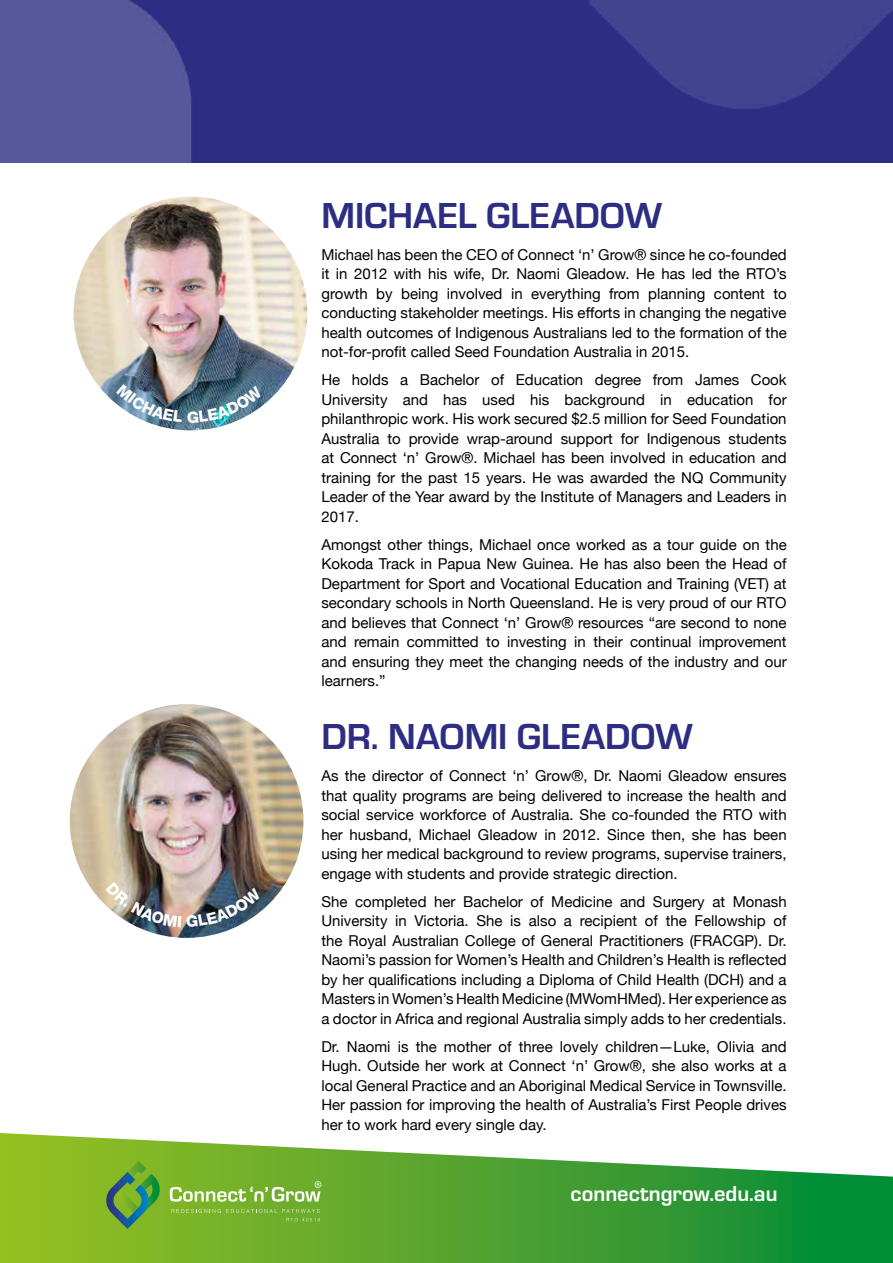
<style>
.page{position:relative;width:893px;height:1263px;background:#fff}
.page>*{position:absolute;margin:0;border:0;box-sizing:border-box;transform-origin:0 0}
.t1{font:700 37.5px "Eurostile";color:#2d2e83}
.t2{font:700 22.5px "Eurostile";color:#fff}
.t3{font:15px/19.5px "Helvetica Neue";color:#000;text-align:justify}
</style>
<div class="page">
<img style="left:0;top:0;width:893px;height:163px">
<svg style="left:0;top:1133px;width:893px;height:130px"></svg>
<svg style="left:105px;top:1161px;width:56px;height:68px;background:#619f41"></svg>
<svg style="left:172px;top:1209px;width:148px;height:12px;background:#7db537"></svg>
<svg style="left:170px;top:1181px;width:151px;height:20px;background:#97c460"></svg>
<img style="left:74px;top:197px;width:233px;height:233px;border-radius:117px">
<img style="left:70px;top:704px;width:233px;height:234px;border-radius:117px">
<img style="left:106px;top:882px;width:156px;height:45px">
<img style="left:116px;top:384px;width:147px;height:39px">
<h1 class="t1" style="left:321px;top:188px;width:342px">MICHAEL GLEADOW</h1>
<p class="t3" style="left:321px;top:246px;width:467px">Michael has been the CEO of Connect ‘n’ Grow® since he co-founded it in 2012 with his wife, Dr. Naomi Gleadow. He has led the RTO’s growth by being involved in everything from planning content to conducting stakeholder meetings. His efforts in changing the negative health outcomes of Indigenous Australians led to the formation of the not-for-profit called Seed Foundation Australia in 2015.</p>
<p class="t3" style="left:321px;top:371px;width:467px">He holds a Bachelor of Education degree from James Cook University and has used his background in education for philanthropic work. His work secured $2.5 million for Seed Foundation Australia to provide wrap-around support for Indigenous students at Connect ‘n’ Grow®. Michael has been involved in education and training for the past 15 years. He was awarded the NQ Community Leader of the Year award by the Institute of Managers and Leaders in 2017.</p>
<p class="t3" style="left:321px;top:536px;width:467px">Amongst other things, Michael once worked as a tour guide on the Kokoda Track in Papua New Guinea. He has also been the Head of Department for Sport and Vocational Education and Training (VET) at secondary schools in North Queensland. He is very proud of our RTO and believes that Connect ‘n’ Grow® resources “are second to none and remain committed to investing in their continual improvement and ensuring they meet the changing needs of the industry and our learners.”</p>
<h1 class="t1" style="left:321px;top:710px;width:373px">DR. NAOMI GLEADOW</h1>
<p class="t3" style="left:321px;top:767px;width:467px">As the director of Connect ‘n’ Grow®, Dr. Naomi Gleadow ensures that quality programs are being delivered to increase the health and social service workforce of Australia. She co-founded the RTO with her husband, Michael Gleadow in 2012. Since then, she has been using her medical background to review programs, supervise trainers, engage with students and provide strategic direction.</p>
<p class="t3" style="left:321px;top:892px;width:467px">She completed her Bachelor of Medicine and Surgery at Monash University in Victoria. She is also a recipient of the Fellowship of the Royal Australian College of General Practitioners (FRACGP). Dr.<br>Naomi’s passion for Women’s Health and Children’s Health is reflected by her qualifications including a Diploma of Child Health (DCH) and a Masters in Women’s Health Medicine (MWomHMed). Her experience as a doctor in Africa and regional Australia simply adds to her credentials.</p>
<p class="t3" style="left:321px;top:1037px;width:467px">Dr. Naomi is the mother of three lovely children—Luke, Olivia and Hugh. Outside her work at Connect ‘n’ Grow®, she also works at a local General Practice and an Aboriginal Medical Service in Townsville.<br>Her passion for improving the health of Australia’s First People drives her to work hard every single day.</p>
<h2 class="t2" style="left:571px;top:1177px;width:208px">connectngrow.edu.au</h2>
</div>
